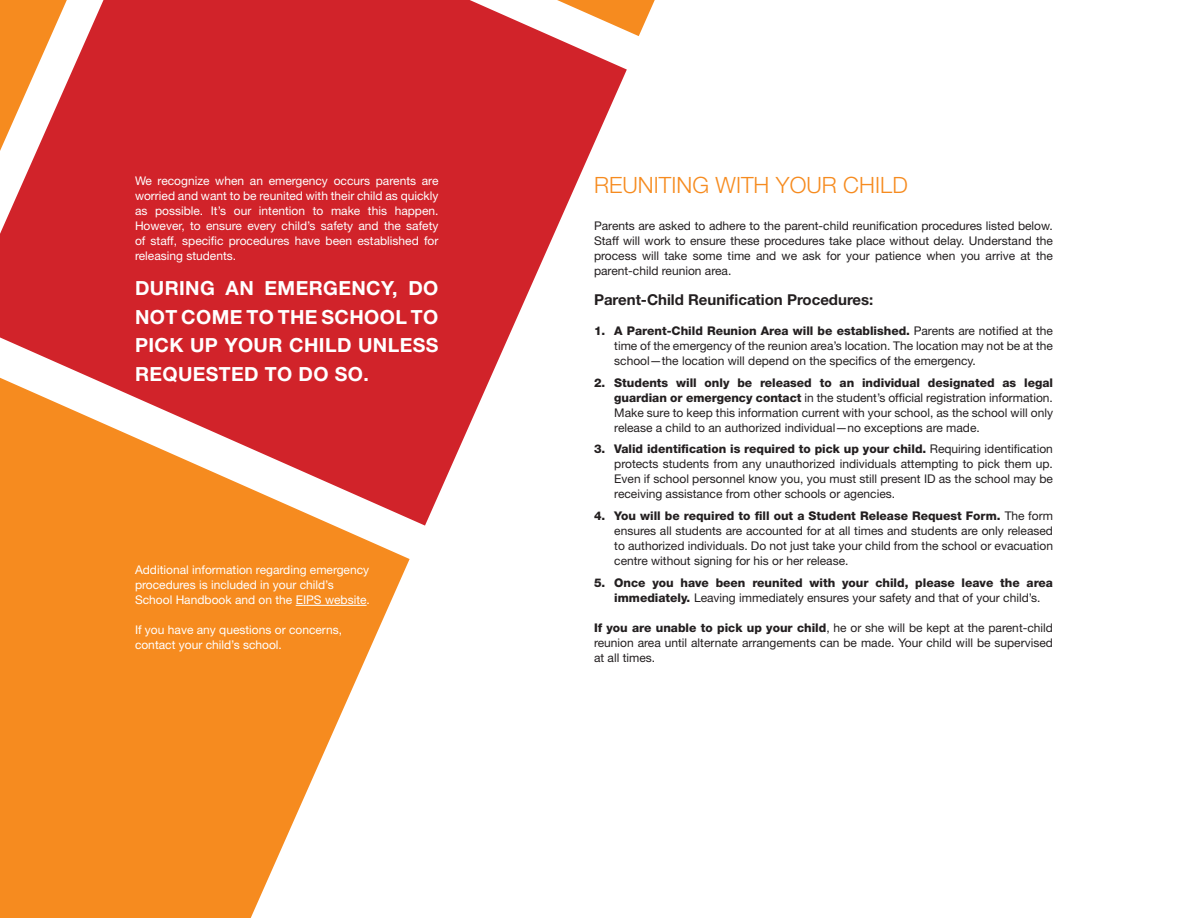
<style>
.page{position:relative;width:1188px;height:918px;background:#fff}
.page>*{position:absolute;margin:0;border:0;box-sizing:border-box;transform-origin:0 0}
.Paragraph_Style_4{font:300 22.5px "Helvetica Neue";letter-spacing:.005em;color:#f68b1f}
.t1{font:700 19.5px/28.5px "Helvetica Neue";letter-spacing:.02em;color:#fff;text-align:justify}
.Paragraph_Style_4-2{font:700 15px "Helvetica Neue";color:#231f20}
.Paragraph_Style_4-3{font:12px/15px "Helvetica Neue";color:#231f20;text-align:justify}
.Paragraph_Style_4-4{font:12px/15px "Helvetica Neue";color:#fff}
.t2{font:800 12px/15px "Helvetica Neue";color:#231f20}
.s1{font-weight:800}
.s2{font-weight:400}
</style>
<div class="page">
<svg style="left:0;top:526px;width:410px;height:392px;fill:#f68b1f"></svg>
<svg style="left:0;top:0;width:627px;height:526px;fill:#d1232a"></svg>
<svg style="left:557px;top:0;width:98px;height:36px"></svg>
<svg style="left:0;top:0;width:67px;height:151px"></svg>
<hr style="left:296px;top:605px;width:71px;height:1px;background:#fff">
<p class="Paragraph_Style_4-4" style="left:135px;top:173px;width:305px;text-align:justify">We recognize when an emergency occurs parents are worried and want to be reunited with their child as quickly as possible. It’s our intention to make this happen.<br>However, to ensure every child’s safety and the safety of staff, specific procedures have been established for releasing students.</p>
<p class="t1" style="left:135px;top:274px;width:305px">DURING AN EMERGENCY, DO NOT COME TO THE SCHOOL TO PICK UP YOUR CHILD UNLESS REQUESTED TO DO SO.</p>
<p class="Paragraph_Style_4-4" style="left:135px;top:562px;width:236px">Additional information regarding emergency procedures is included in your child’s<br>School Handbook and on the EIPS website.</p>
<p class="Paragraph_Style_4-4" style="left:135px;top:622px;width:209px">If you have any questions or concerns, contact your child’s school.</p>
<p class="Paragraph_Style_4" style="left:594px;top:172px;width:315px">REUNITING WITH YOUR CHILD</p>
<p class="Paragraph_Style_4-3" style="left:594px;top:218px;width:461px">Parents are asked to adhere to the parent-child reunification procedures listed below.<br>Staff will work to ensure these procedures take place without delay. Understand the process will take some time and we ask for your patience when you arrive at the parent-child reunion area.</p>
<p class="Paragraph_Style_4-2" style="left:594px;top:290px;width:281px">Parent-Child Reunification Procedures:</p>
<p class="Paragraph_Style_4-3" style="left:614px;top:323px;width:440px;text-indent:-20px"><span class="s1">1. A Parent-Child Reunion Area will be established.</span> Parents are notified at the time of the emergency of the reunion area’s location. The location may not be at the school—the location will depend on the specifics of the emergency.</p>
<p class="Paragraph_Style_4-3" style="left:614px;top:375px;width:440px;text-indent:-20px"><span class="s1">2. Students will only be released to an individual designated as legal guardian or emergency contact</span> in the student’s official registration information.<br>Make sure to keep this information current with your school, as the school will only release a child to an authorized individual—no exceptions are made.</p>
<p class="Paragraph_Style_4-3" style="left:614px;top:441px;width:440px;text-indent:-20px"><span class="s1">3. Valid identification is required to pick up your child.</span> Requiring identification protects students from any unauthorized individuals attempting to pick them up.<br>Even if school personnel know you, you must still present ID as the school may be receiving assistance from other schools or agencies.</p>
<p class="Paragraph_Style_4-3" style="left:614px;top:508px;width:440px;text-indent:-20px"><span class="s1">4. You will be required to fill out a Student Release Request Form.</span> The form ensures all students are accounted for at all times and students are only released to authorized individuals. Do not just take your child from the school or evacuation centre without signing for his or her release.</p>
<p class="t2" style="left:614px;top:575px;width:440px;text-indent:-20px">5. Once you have been reunited with your child, please leave the area immediately. <span class="s2">Leaving immediately ensures your safety and that of your child’s.</span></p>
<p class="Paragraph_Style_4-3" style="left:594px;top:620px;width:461px"><span class="s1">If you are unable to pick up your child</span>, he or she will be kept at the parent-child reunion area until alternate arrangements can be made. Your child will be supervised at all times.</p>
</div>
